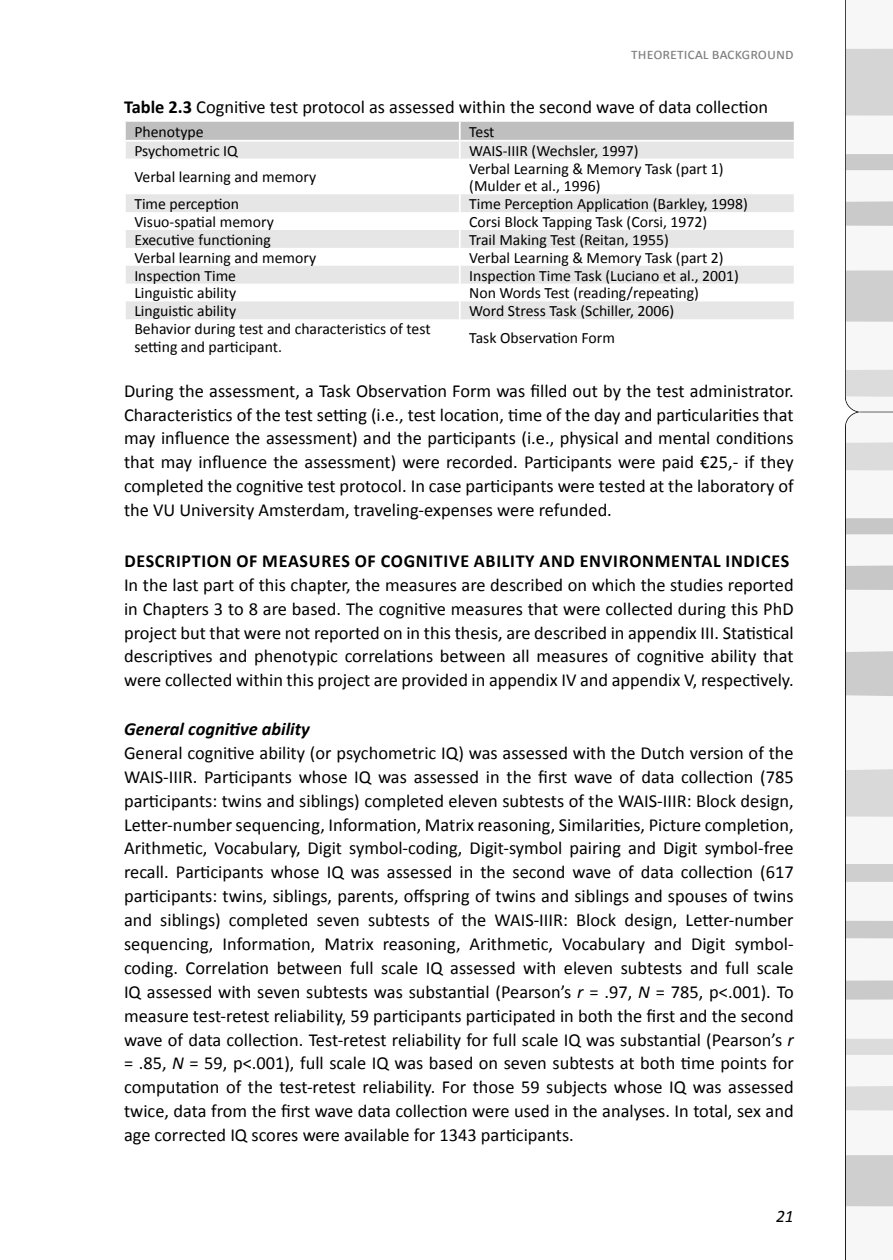
<style>
.page{position:relative;width:893px;height:1260px;background:#fff}
.page>*{position:absolute;margin:0;border:0;box-sizing:border-box;transform-origin:0 0}
.t1{font:18.38px/23.8px "Calibri";color:#000;text-align:justify}
.t2{font:700 18.38px "Calibri";letter-spacing:.04em;color:#000}
.t3{font:italic 700 18.38px "Calibri";color:#000}
.t4{font:italic 17.5px "Calibri";color:#000}
.t5{font:15.75px/17.5px "Calibri";color:#000}
.t6{font:15.75px "Calibri";color:#808080}
.s1{font-weight:700}
.s2{font-style:italic}
</style>
<div class="page">
<svg style="left:126px;top:194px;width:668px;height:125px;fill:#e6e6e6"></svg>
<svg style="left:125px;top:121px;width:669px;height:38px;background:#d5d5d5"></svg>
<svg style="left:459px;top:194px;width:2px;height:125px"></svg>
<img style="left:846px;top:49px;width:47px;height:1157px">
<p class="t6" style="left:631px;top:44px;width:164px">theoretical background</p>
<p class="t1" style="left:124px;top:94px;width:645px"><span class="s1">TABLE 2.3</span> Cognitive test protocol as assessed within the second wave of data collection</p>
<p class="t5" style="left:134px;top:122px;width:71px">Phenotype</p>
<p class="t5" style="left:469px;top:122px;width:27px">Test</p>
<p class="t5" style="left:134px;top:141px;width:105px">Psychometric IQ</p>
<p class="t5" style="left:469px;top:141px;width:171px">WAIS-IIIR (Wechsler, 1997)</p>
<p class="t5" style="left:134px;top:168px;width:183px">Verbal learning and memory</p>
<p class="t5" style="left:469px;top:159px;width:256px">Verbal Learning &amp; Memory Task (part 1) (Mulder et al., 1996)</p>
<p class="t5" style="left:134px;top:194px;width:106px">Time perception</p>
<p class="t5" style="left:469px;top:194px;width:280px">Time Perception Application (Barkley, 1998)</p>
<p class="t5" style="left:134px;top:212px;width:141px">Visuo-spatial memory</p>
<p class="t5" style="left:469px;top:212px;width:240px">Corsi Block Tapping Task (Corsi, 1972)</p>
<p class="t5" style="left:134px;top:230px;width:138px">Executive functioning</p>
<p class="t5" style="left:469px;top:230px;width:201px">Trail Making Test (Reitan, 1955)</p>
<p class="t5" style="left:134px;top:248px;width:183px">Verbal learning and memory</p>
<p class="t5" style="left:469px;top:248px;width:256px">Verbal Learning &amp; Memory Task (part 2)</p>
<p class="t5" style="left:134px;top:266px;width:103px">Inspection Time</p>
<p class="t5" style="left:469px;top:266px;width:271px">Inspection Time Task (Luciano et al., 2001)</p>
<p class="t5" style="left:134px;top:284px;width:103px">Linguistic ability</p>
<p class="t5" style="left:469px;top:284px;width:231px">Non Words Test (reading/repeating)</p>
<p class="t5" style="left:134px;top:302px;width:103px">Linguistic ability</p>
<p class="t5" style="left:469px;top:302px;width:207px">Word Stress Task (Schiller, 2006)</p>
<p class="t5" style="left:134px;top:320px;width:298px">Behavior during test and characteristics of test setting and participant.</p>
<p class="t5" style="left:469px;top:328px;width:147px">Task Observation Form</p>
<p class="t1" style="left:124px;top:378px;width:671px">During the assessment, a Task Observation Form was filled out by the test administrator.<br>Characteristics of the test setting (i.e., test location, time of the day and particularities that may influence the assessment) and the participants (i.e., physical and mental conditions that may influence the assessment) were recorded. Participants were paid €25,- if they completed the cognitive test protocol. In case participants were tested at the laboratory of the VU University Amsterdam, traveling-expenses were refunded.</p>
<p class="t2" style="left:124px;top:549px;width:666px">DESCRIPTION OF MEASURES OF COGNITIVE ABILITY AND ENVIRONMENTAL INDICES</p>
<p class="t1" style="left:124px;top:572px;width:671px">In the last part of this chapter, the measures are described on which the studies reported in Chapters 3 to 8 are based. The cognitive measures that were collected during this PhD project but that were not reported on in this thesis, are described in appendix III. Statistical descriptives and phenotypic correlations between all measures of cognitive ability that were collected within this project are provided in appendix IV and appendix V, respectively.</p>
<p class="t3" style="left:124px;top:718px;width:187px">General cognitive ability</p>
<p class="t1" style="left:124px;top:740px;width:671px">General cognitive ability (or psychometric IQ) was assessed with the Dutch version of the WAIS-IIIR. Participants whose IQ was assessed in the first wave of data collection (785 participants: twins and siblings) completed eleven subtests of the WAIS-IIIR: Block design, Letter-number sequencing, Information, Matrix reasoning, Similarities, Picture completion, Arithmetic, Vocabulary, Digit symbol-coding, Digit-symbol pairing and Digit symbol-free recall. Participants whose IQ was assessed in the second wave of data collection (617 participants: twins, siblings, parents, offspring of twins and siblings and spouses of twins and siblings) completed seven subtests of the WAIS-IIIR: Block design, Letter-number sequencing, Information, Matrix reasoning, Arithmetic, Vocabulary and Digit symbol&shy;coding. Correlation between full scale IQ assessed with eleven subtests and full scale IQ assessed with seven subtests was substantial (Pearson’s <span class="s2">r</span> = .97, <span class="s2">N</span> = 785, p&lt;.001). To measure test-retest reliability, 59 participants participated in both the first and the second wave of data collection. Test-retest reliability for full scale IQ was substantial (Pearson’s <span class="s2">r </span>= .85, <span class="s2">N</span> = 59, p&lt;.001), full scale IQ was based on seven subtests at both time points for computation of the test-retest reliability. For those 59 subjects whose IQ was assessed twice, data from the first wave data collection were used in the analyses. In total, sex and age corrected IQ scores were available for 1343 participants.</p>
<p class="t4" style="left:776px;top:1205px;width:19px">21</p>
</div>
